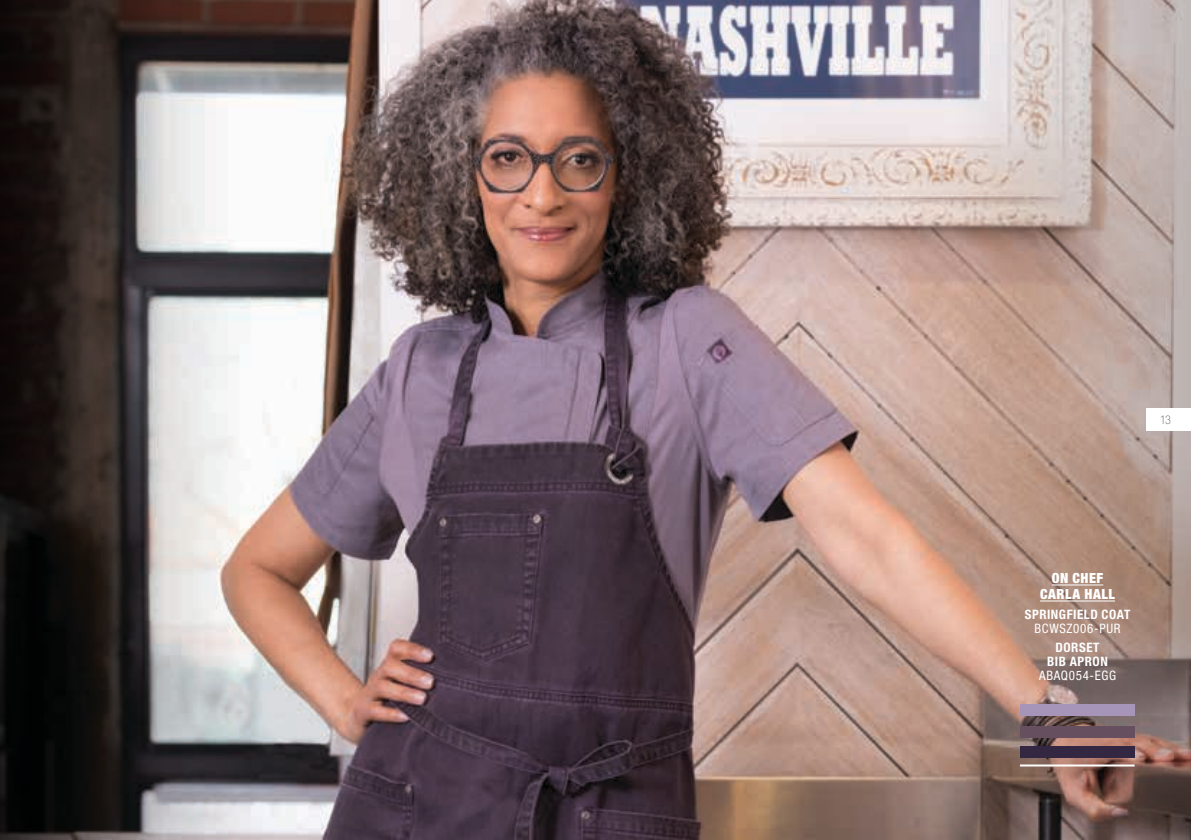
<style>
.page{position:relative;width:1191px;height:840px;background:#fff}
.page>*{position:absolute;margin:0;border:0;box-sizing:border-box;transform-origin:0 0}
.t1{font:900 condensed 14px/16px "Helvetica Neue LT Std";letter-spacing:.035em;color:#fff;text-align:center}
.t2{font:700 condensed 13px/14px "Helvetica Neue LT Std";letter-spacing:.04em;color:#fff;text-align:center}
.t3{font:condensed 13px "Helvetica Neue LT Std";letter-spacing:.055em;color:#fff}
.t4{font:100 condensed 12px "Helvetica Neue LT Std";color:#58595b}
</style>
<div class="page">
<img style="left:175px;top:0;width:768px;height:839px">
<svg style="left:943px;top:0;width:248px;height:839px;background:#b1988f"></svg>
<svg style="left:0;top:0;width:175px;height:839px;background:#373231"></svg>
<hr style="left:1051px;top:584px;width:52px;height:1px;background:#fff">
<hr style="left:1040px;top:600px;width:75px;height:1px;background:#fff">
<hr style="left:1020px;top:764px;width:114px;height:2px;background:#fff">
<div style="left:1020px;top:726px;width:115px;height:12px;background:#664f5f"></div>
<div style="left:1020px;top:745px;width:115px;height:12px;background:#342741"></div>
<div style="left:1020px;top:704px;width:115px;height:11px;background:#a695b8"></div>
<div style="left:1146px;top:408px;width:45px;height:23px;background:#fff"></div>
<p class="t4" style="left:1160px;top:413px;width:12px">13</p>
<p class="t1" style="left:1040px;top:569px;width:76px">ON CHEF<br>CARLA HALL</p>
<p class="t2" style="left:1024px;top:606px;width:107px">SPRINGFIELD COAT</p>
<p class="t3" style="left:1034px;top:620px;width:88px">BCWSZ006-PUR</p>
<p class="t2" style="left:1047px;top:640px;width:62px">DORSET<br>BIB APRON</p>
<p class="t3" style="left:1039px;top:668px;width:79px">ABAQ054-EGG</p>
</div>
